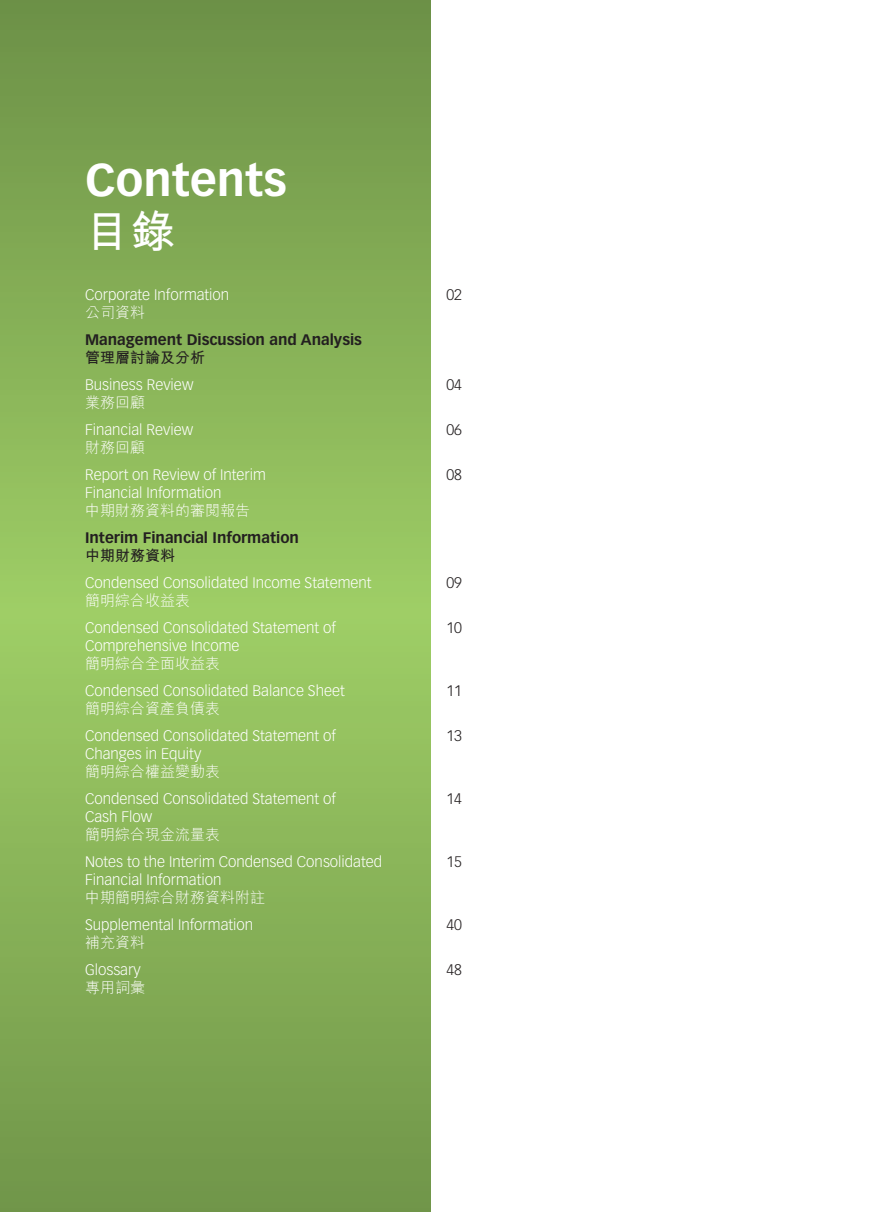
<style>
.page{position:relative;width:893px;height:1212px;background:#fff}
.page>*{position:absolute;margin:0;border:0;box-sizing:border-box;transform-origin:0 0}
.t1{font:700 45px "Vectora LT Std";color:#fff}
.t2{font:700 45px "M Hei HK";color:#fff}
.t3{font:300 15px "Vectora LT Std";color:#fff}
.t4{font:300 15px "M Hei HK";color:#fff}
.t5{font:700 15px "Vectora LT Std";color:#231f20}
.t6{font:300 15px "Vectora LT Std";color:#231f20}
.t7{font:700 15px "M Hei HK";color:#231f20}
</style>
<div class="page">
<svg style="left:0;top:0;width:431px;height:1212px;background:#86b056"></svg>
<h1 class="t1" style="left:85px;top:152px;width:203px">Contents</h1>
<h1 class="t2" style="left:85px;top:199px;width:91px">目錄</h1>
<p class="t3" style="left:85px;top:286px;width:146px">Corporate Information</p>
<p class="t6" style="left:446px;top:286px;width:17px">02</p>
<p class="t4" style="left:85px;top:305px;width:61px">公司資料</p>
<p class="t5" style="left:85px;top:330px;width:278px">Management Discussion and Analysis</p>
<p class="t7" style="left:85px;top:346px;width:122px">管理層討論及分析</p>
<p class="t3" style="left:85px;top:376px;width:110px">Business Review</p>
<p class="t6" style="left:446px;top:376px;width:17px">04</p>
<p class="t4" style="left:85px;top:395px;width:61px">業務回顧</p>
<p class="t3" style="left:85px;top:421px;width:110px">Financial Review</p>
<p class="t6" style="left:446px;top:421px;width:17px">06</p>
<p class="t4" style="left:85px;top:440px;width:61px">財務回顧</p>
<p class="t3" style="left:85px;top:466px;width:182px">Report on Review of Interim</p>
<p class="t6" style="left:446px;top:466px;width:17px">08</p>
<p class="t3" style="left:85px;top:484px;width:138px">Financial Information</p>
<p class="t4" style="left:85px;top:503px;width:166px">中期財務資料的審閱報告</p>
<p class="t5" style="left:85px;top:528px;width:215px">Interim Financial Information</p>
<p class="t7" style="left:85px;top:544px;width:91px">中期財務資料</p>
<p class="t3" style="left:85px;top:574px;width:288px">Condensed Consolidated Income Statement</p>
<p class="t6" style="left:446px;top:574px;width:17px">09</p>
<p class="t4" style="left:85px;top:593px;width:106px">簡明綜合收益表</p>
<p class="t3" style="left:85px;top:619px;width:252px">Condensed Consolidated Statement of</p>
<p class="t6" style="left:446px;top:619px;width:17px">10</p>
<p class="t3" style="left:85px;top:637px;width:156px">Comprehensive Income</p>
<p class="t4" style="left:85px;top:656px;width:136px">簡明綜合全面收益表</p>
<p class="t3" style="left:85px;top:682px;width:261px">Condensed Consolidated Balance Sheet</p>
<p class="t6" style="left:446px;top:682px;width:17px">11</p>
<p class="t4" style="left:85px;top:701px;width:136px">簡明綜合資產負債表</p>
<p class="t3" style="left:85px;top:727px;width:252px">Condensed Consolidated Statement of</p>
<p class="t6" style="left:446px;top:727px;width:17px">13</p>
<p class="t3" style="left:85px;top:745px;width:118px">Changes in Equity</p>
<p class="t4" style="left:85px;top:764px;width:136px">簡明綜合權益變動表</p>
<p class="t3" style="left:85px;top:790px;width:252px">Condensed Consolidated Statement of</p>
<p class="t6" style="left:446px;top:790px;width:17px">14</p>
<p class="t3" style="left:85px;top:808px;width:69px">Cash Flow</p>
<p class="t4" style="left:85px;top:827px;width:136px">簡明綜合現金流量表</p>
<p class="t3" style="left:85px;top:853px;width:299px">Notes to the Interim Condensed Consolidated</p>
<p class="t6" style="left:446px;top:853px;width:17px">15</p>
<p class="t3" style="left:85px;top:871px;width:138px">Financial Information</p>
<p class="t4" style="left:85px;top:890px;width:181px">中期簡明綜合財務資料附註</p>
<p class="t3" style="left:85px;top:916px;width:170px">Supplemental Information</p>
<p class="t6" style="left:446px;top:916px;width:17px">40</p>
<p class="t4" style="left:85px;top:935px;width:61px">補充資料</p>
<p class="t3" style="left:85px;top:961px;width:57px">Glossary</p>
<p class="t6" style="left:446px;top:961px;width:17px">48</p>
<p class="t4" style="left:85px;top:980px;width:61px">專用詞彙</p>
</div>
